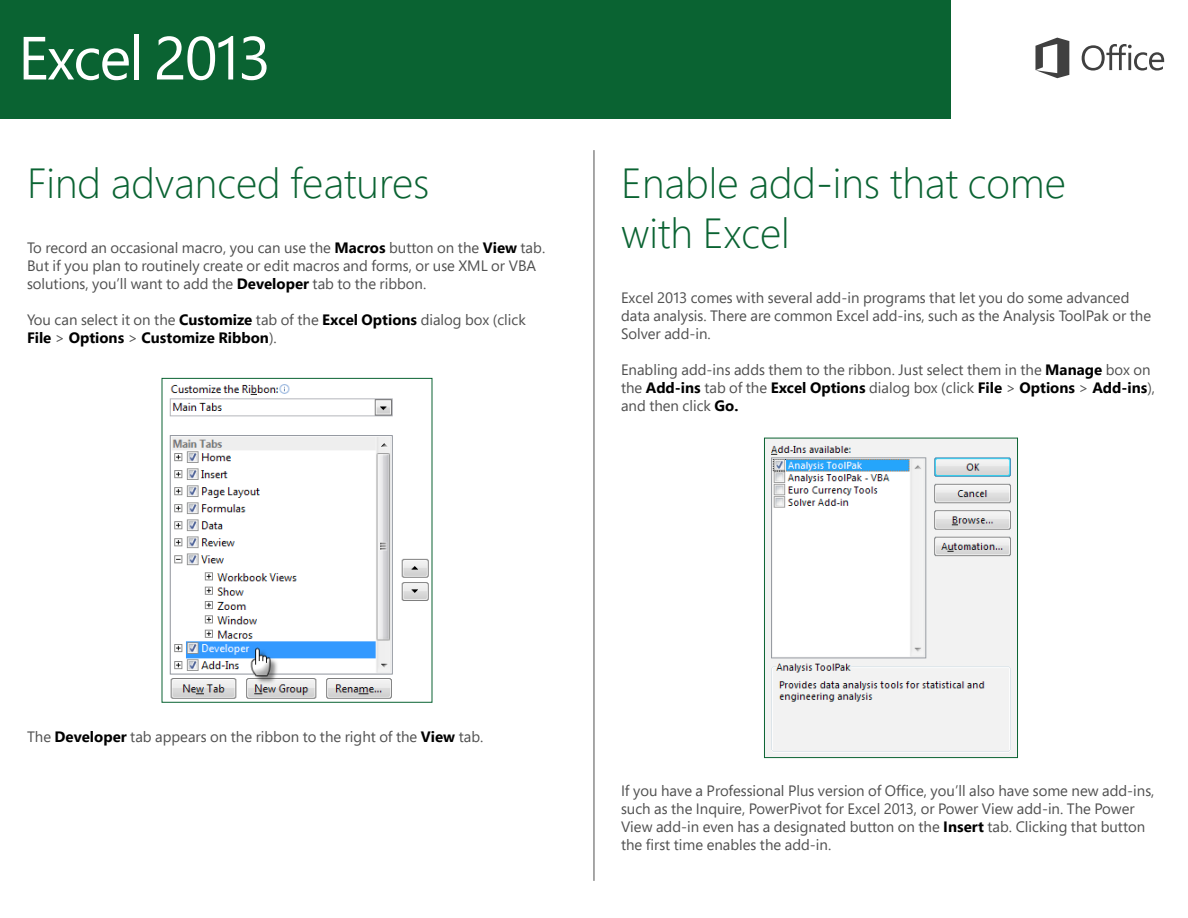
<style>
.page{position:relative;width:1188px;height:918px;background:#fff}
.page>*{position:absolute;margin:0;border:0;box-sizing:border-box;transform-origin:0 0}
.t1{font:300 42px/50.4px "Segoe Pro";color:#0a6332}
.t2{font:15px/18px "Segoe Pro";color:#505050}
.t3{font:700 15px/18px "Segoe Pro";color:#000}
.s1{font-weight:700;color:#000}
.s2{font-weight:400;color:#505050}
</style>
<div class="page">
<div style="left:0;top:0;width:950px;height:119px;background:#0a6332"></div>
<svg style="left:1082px;top:44px;width:82px;height:27px"></svg>
<svg style="left:1035px;top:38px;width:34px;height:40px"></svg>
<svg style="left:24px;top:37px;width:105px;height:43px"></svg>
<div style="left:134px;top:34px;width:5px;height:46px;background:#fff"></div>
<svg style="left:157px;top:36px;width:76px;height:44px"></svg>
<svg style="left:242px;top:36px;width:25px;height:44px"></svg>
<img style="left:766px;top:440px;width:250px;height:316px">
<div style="left:764px;top:438px;width:254px;height:320px;border:1px solid #0a6332"></div>
<img style="left:169px;top:384px;width:260px;height:315px">
<div style="left:162px;top:378px;width:270px;height:325px;border:1px solid #0a6332"></div>
<hr style="left:594px;top:150px;width:1px;height:731px;background:#505050">
<p class="t1" style="left:27px;top:157px;width:404px">Find advanced features</p>
<p class="t2" style="left:27px;top:238px;width:520px">To record an occasional macro, you can use the <span class="s1">Macros</span> button on the <span class="s1">View</span> tab.<br>But if you plan to routinely create or edit macros and forms, or use XML or VBA solutions, you’ll want to add the <span class="s1">Developer</span> tab to the ribbon.</p>
<p class="t3" style="left:27px;top:310px;width:500px"><span class="s2">You can select it on the</span> Customize <span class="s2">tab of the</span> Excel Options <span class="s2">dialog box (click<br></span>File <span class="s2">&gt;</span> Options <span class="s2">&gt;</span> Customize Ribbon<span class="s2">).</span></p>
<p class="t1" style="left:621px;top:157px;width:446px">Enable add-ins that come with Excel</p>
<p class="t2" style="left:621px;top:288px;width:532px">Excel 2013 comes with several add-in programs that let you do some advanced data analysis. There are common Excel add-ins, such as the Analysis ToolPak or the<br>Solver add-in.</p>
<p class="t2" style="left:621px;top:360px;width:536px">Enabling add-ins adds them to the ribbon. Just select them in the <span class="s1">Manage</span> box on the <span class="s1">Add-ins</span> tab of the <span class="s1">Excel Options</span> dialog box (click <span class="s1">File</span> &gt; <span class="s1">Options</span> &gt; <span class="s1">Add-ins</span>), and then click <span class="s1">Go.</span></p>
<p class="t2" style="left:27px;top:727px;width:458px">The <span class="s1">Developer</span> tab appears on the ribbon to the right of the <span class="s1">View</span> tab.</p>
<p class="t2" style="left:621px;top:781px;width:535px">If you have a Professional Plus version of Office, you’ll also have some new add-ins, such as the Inquire, PowerPivot for Excel 2013, or Power View add-in. The Power View add-in even has a designated button on the <span class="s1">Insert</span> tab. Clicking that button the first time enables the add-in.</p>
</div>
